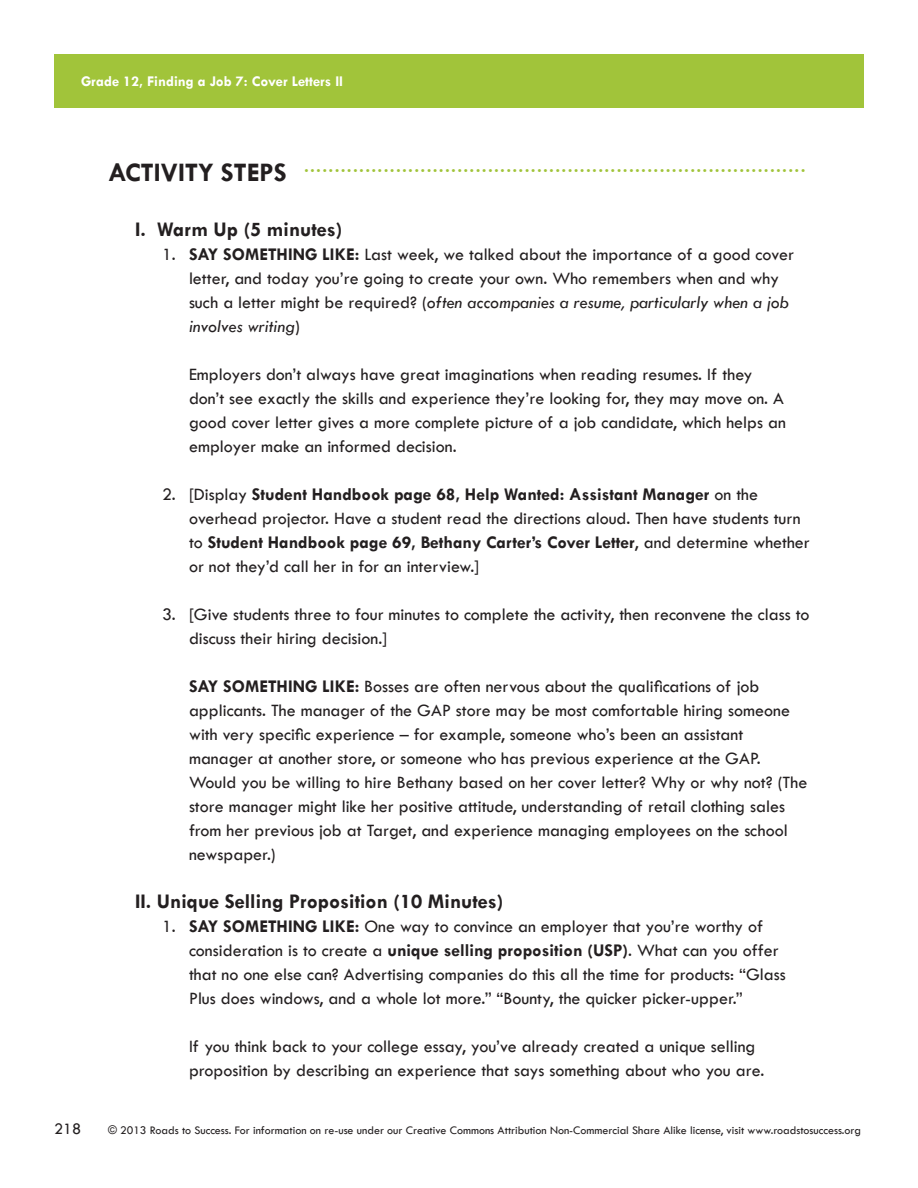
<style>
.page{position:relative;width:918px;height:1188px;background:#fff}
.page>*{position:absolute;margin:0;border:0;box-sizing:border-box;transform-origin:0 0}
.A_NumberListRoman{font:700 21px "Tw Cen";color:#231f20}
.LO_Head1{font:700 18.75px "Tw Cen";color:#a1c43a}
.A_Text{font:500 18px/24px "Tw Cen";color:#231f20}
.A_NumberList1{font:500 18px/24px "Tw Cen";color:#231f20}
.A_NumberList2{font:500 18px/24px "Tw Cen";color:#231f20}
.Lesson_Front_Page_Te{font:500 16.5px "Tw Cen";color:#231f20}
.t1{font:700 15px "Tw Cen";color:#fff}
.t2{font:500 12px "Tw Cen";color:#231f20}
.s1{font-size:27px;color:#231f20}
.s2{font-weight:700}
.s3{font-style:italic}
</style>
<div class="page">
<div style="left:54px;top:54px;width:810px;height:54px;background:#a1c43a"></div>
<p class="t1" style="left:81px;top:72px;width:264px">Grade 12, Finding a Job 7: Cover Letters II</p>
<p class="LO_Head1" style="left:108px;top:155px;width:699px"><span class="s1">ACTIVITY STEPS</span> ..................................................................................</p>
<p class="A_NumberListRoman" style="left:135px;top:217px;width:209px">I. Warm Up (5 minutes)</p>
<p class="A_NumberList1" style="left:189px;top:243px;width:607px;text-indent:-27px">1. <span class="s2">SAY SOMETHING LIKE:</span> Last week, we talked about the importance of a good cover letter, and today you’re going to create your own. Who remembers when and why such a letter might be required? (<span class="s3">often accompanies a resume, particularly when a job involves writing</span>)</p>
<p class="A_Text" style="left:189px;top:363px;width:598px">Employers don’t always have great imaginations when reading resumes. If they don’t see exactly the skills and experience they’re looking for, they may move on. A good cover letter gives a more complete picture of a job candidate, which helps an employer make an informed decision.</p>
<p class="A_NumberList2" style="left:189px;top:483px;width:622px;text-indent:-27px">2. [Display <span class="s2">Student Handbook page 68, Help Wanted: Assistant Manager</span> on the overhead projector. Have a student read the directions aloud. Then have students turn to <span class="s2">Student Handbook page 69, Bethany Carter’s Cover Letter</span>, and determine whether or not they’d call her in for an interview.]</p>
<p class="A_NumberList2" style="left:189px;top:603px;width:622px;text-indent:-27px">3. [Give students three to four minutes to complete the activity, then reconvene the class to discuss their hiring decision.]</p>
<p class="A_Text" style="left:189px;top:675px;width:620px"><span class="s2">SAY SOMETHING LIKE:</span> Bosses are often nervous about the qualifications of job applicants. The manager of the GAP store may be most comfortable hiring someone with very specific experience – for example, someone who’s been an assistant manager at another store, or someone who has previous experience at the GAP.<br>Would you be willing to hire Bethany based on her cover letter? Why or why not? (The store manager might like her positive attitude, understanding of retail clothing sales from her previous job at Target, and experience managing employees on the school newspaper.)</p>
<p class="A_NumberListRoman" style="left:135px;top:889px;width:370px">II. Unique Selling Proposition (10 Minutes)</p>
<p class="A_NumberList1" style="left:189px;top:915px;width:598px;text-indent:-27px">1. <span class="s2">SAY SOMETHING LIKE:</span> One way to convince an employer that you’re worthy of consideration is to create a <span class="s2">unique selling proposition (USP)</span>. What can you offer that no one else can? Advertising companies do this all the time for products: “Glass Plus does windows, and a whole lot more.” “Bounty, the quicker picker-upper.”</p>
<p class="A_Text" style="left:189px;top:1035px;width:577px">If you think back to your college essay, you’ve already created a unique selling proposition by describing an experience that says something about who you are.</p>
<p class="Lesson_Front_Page_Te" style="left:54px;top:1119px;width:29px">218</p>
<p class="t2" style="left:108px;top:1123px;width:755px">© 2013 Roads to Success. For information on re-use under our Creative Commons Attribution Non-Commercial Share Alike license, visit www.roadstosuccess.org</p>
</div>
